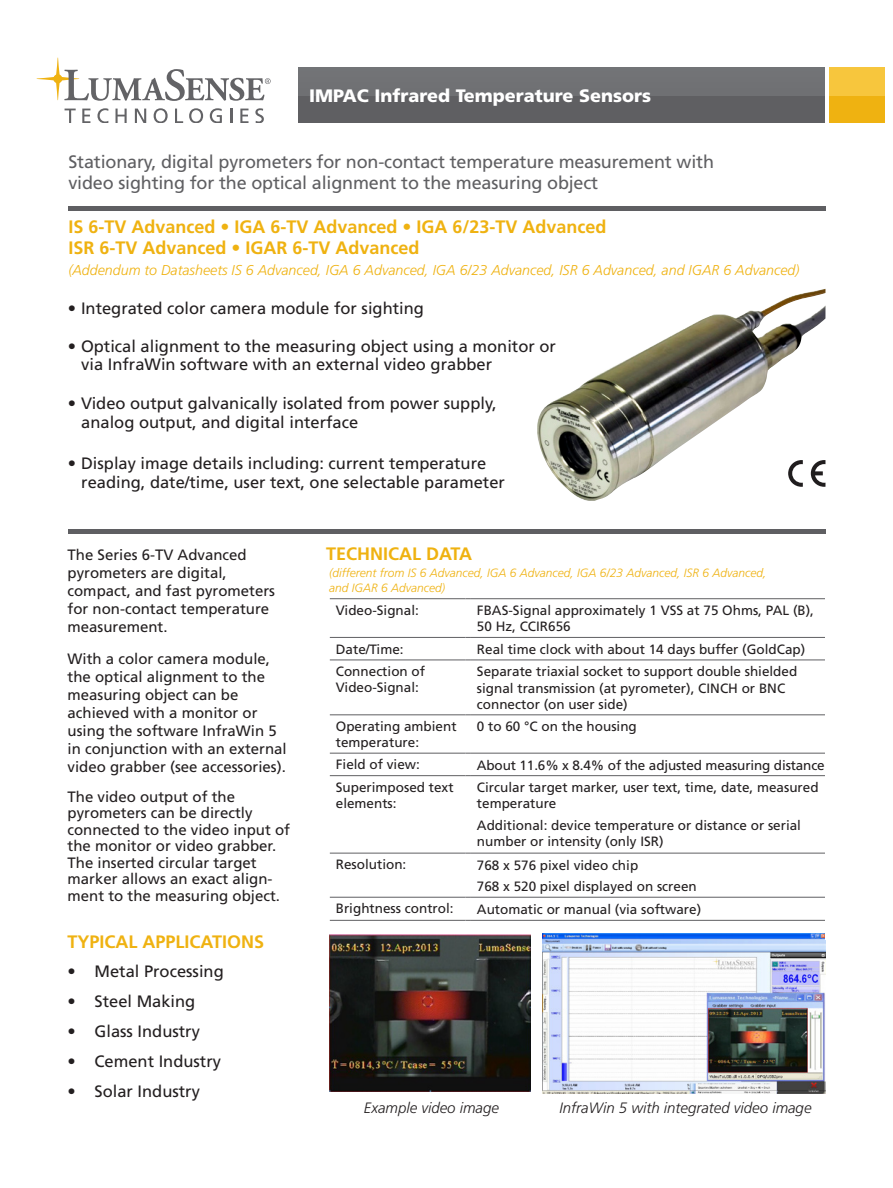
<style>
.page{position:relative;width:893px;height:1188px;background:#fff}
.page>*{position:absolute;margin:0;border:0;box-sizing:border-box;transform-origin:0 0}
.Sub_Heading_1__Gray{font:18px/21px "Frutiger";letter-spacing:-.01em;color:#5f5f62}
.Sub_Heading_2{font:700 18px/21px "Frutiger";color:#efb211}
.Bullet_List{font:700 18px "Frutiger";color:#efb211}
.t1{font:900 18px "Frutiger";color:#fff}
.t2{font:16.5px/19.8px "Frutiger";color:#231f20}
.Body_Text{font:15px/18px "Frutiger";color:#231f20}
.t3{font:italic 300 15px "Frutiger";color:#231f20}
.Sub_Heading_2-2{font:italic 300 14.25px "Frutiger";color:#efb211}
.Table_Body{font:13.5px/16.2px "Frutiger";color:#231f20}
.Bullet_List-2{font:italic 300 12px/14.4px "Frutiger";color:#efb211}
</style>
<div class="page">
<svg style="left:65px;top:109px;width:11px;height:14px"></svg>
<svg style="left:82px;top:109px;width:8px;height:14px"></svg>
<svg style="left:97px;top:108px;width:11px;height:15px"></svg>
<svg style="left:116px;top:109px;width:11px;height:14px"></svg>
<svg style="left:135px;top:109px;width:11px;height:14px"></svg>
<svg style="left:154px;top:108px;width:14px;height:15px"></svg>
<svg style="left:175px;top:109px;width:8px;height:14px"></svg>
<svg style="left:189px;top:108px;width:14px;height:15px"></svg>
<svg style="left:210px;top:108px;width:12px;height:15px"></svg>
<svg style="left:230px;top:109px;width:2px;height:14px"></svg>
<svg style="left:240px;top:109px;width:8px;height:14px"></svg>
<svg style="left:255px;top:108px;width:9px;height:15px"></svg>
<svg style="left:37px;top:58px;width:234px;height:43px"></svg>
<div style="left:298px;top:68px;width:527px;height:55px;background:linear-gradient(to right,#68686b,#68686b)"></div>
<svg style="left:829px;top:68px;width:55px;height:55px"></svg>
<div style="left:68px;top:206px;width:757px;height:5px;background:#5f5f62"></div>
<div style="left:68px;top:529px;width:757px;height:5px;background:#5f5f62"></div>
<img style="left:537px;top:289px;width:288px;height:212px">
<hr style="left:330px;top:598px;width:135px;height:1px;background:#5f5f62">
<hr style="left:471px;top:598px;width:360px;height:1px;background:#5f5f62">
<hr style="left:330px;top:637px;width:135px;height:1px;background:#5f5f62">
<hr style="left:471px;top:637px;width:360px;height:1px;background:#5f5f62">
<hr style="left:330px;top:660px;width:135px;height:1px;background:#5f5f62">
<hr style="left:471px;top:660px;width:360px;height:1px;background:#5f5f62">
<hr style="left:330px;top:714px;width:135px;height:1px;background:#5f5f62">
<hr style="left:471px;top:714px;width:360px;height:1px;background:#5f5f62">
<hr style="left:330px;top:753px;width:135px;height:1px;background:#5f5f62">
<hr style="left:471px;top:753px;width:360px;height:1px;background:#5f5f62">
<hr style="left:330px;top:775px;width:135px;height:1px;background:#5f5f62">
<hr style="left:471px;top:775px;width:360px;height:1px;background:#5f5f62">
<hr style="left:330px;top:853px;width:135px;height:1px;background:#5f5f62">
<hr style="left:471px;top:853px;width:360px;height:1px;background:#5f5f62">
<hr style="left:330px;top:897px;width:135px;height:1px;background:#5f5f62">
<hr style="left:471px;top:897px;width:360px;height:1px;background:#5f5f62">
<hr style="left:330px;top:920px;width:135px;height:1px;background:#5f5f62">
<hr style="left:471px;top:920px;width:360px;height:1px;background:#5f5f62">
<img style="left:329px;top:934px;width:202px;height:157px">
<img style="left:543px;top:934px;width:282px;height:160px">
<svg style="left:788px;top:460px;width:15px;height:27px"></svg>
<svg style="left:811px;top:460px;width:14px;height:27px"></svg>
<div style="left:825px;top:540px;width:26px;height:399px;background:#fff"></div>
<h1 class="t1" style="left:309px;top:85px;width:343px">IMPAC Infrared Temperature Sensors</h1>
<p class="Sub_Heading_1__Gray" style="left:68px;top:151px;width:647px">Stationary, digital pyrometers for non-contact temperature measurement with video sighting for the optical alignment to the measuring object</p>
<p class="Sub_Heading_2" style="left:68px;top:216px;width:540px">IS 6-TV Advanced • IGA 6-TV Advanced • IGA 6/23-TV Advanced<br>ISR 6-TV Advanced • IGAR 6-TV Advanced</p>
<p class="Sub_Heading_2-2" style="left:68px;top:262px;width:732px">(Addendum to Datasheets IS 6 Advanced, IGA 6 Advanced, IGA 6/23 Advanced, ISR 6 Advanced, and IGAR 6 Advanced)</p>
<p class="t2" style="left:68px;top:298px;width:358px">• Integrated color camera module for sighting</p>
<p class="t2" style="left:81px;top:338px;width:476px;line-height:18px;text-indent:-14px">• Optical alignment to the measuring object using a monitor or via InfraWin software with an external video grabber</p>
<p class="t2" style="left:81px;top:393px;width:417px;text-indent:-14px">• Video output galvanically isolated from power supply, analog output, and digital interface</p>
<p class="t2" style="left:81px;top:453px;width:425px;text-indent:-14px">• Display image details including: current temperature reading, date/time, user text, one selectable parameter</p>
<p class="Body_Text" style="left:68px;top:546px;width:209px">The Series 6-TV Advanced pyrometers are digital, compact, and fast pyrometers for non-contact temperature measurement.</p>
<p class="Body_Text" style="left:68px;top:650px;width:221px">With a color camera module, the optical alignment to the measuring object can be achieved with a monitor or using the software InfraWin 5 in conjunction with an external video grabber (see accessories).</p>
<p class="Body_Text" style="left:68px;top:788px;width:224px;line-height:16.5px">The video output of the pyrometers can be directly connected to the video input of the monitor or video grabber.<br>The inserted circular target marker allows an exact align&shy;ment to the measuring object.</p>
<p class="Bullet_List" style="left:68px;top:931px;width:198px">TYPICAL APPLICATIONS</p>
<p class="t2" style="left:68px;top:961px;width:158px">• Metal Processing</p>
<p class="t2" style="left:68px;top:991px;width:129px">• Steel Making</p>
<p class="t2" style="left:68px;top:1021px;width:134px">• Glass Industry</p>
<p class="t2" style="left:68px;top:1051px;width:155px">• Cement Industry</p>
<p class="t2" style="left:68px;top:1081px;width:134px">• Solar Industry</p>
<p class="Bullet_List" style="left:326px;top:543px;width:148px">TECHNICAL DATA</p>
<p class="Bullet_List-2" style="left:329px;top:566px;width:439px">(different from IS 6 Advanced, IGA 6 Advanced, IGA 6/23 Advanced, ISR 6 Advanced, and IGAR 6 Advanced)</p>
<p class="Table_Body" style="left:336px;top:602px;width:85px">Video-Signal:</p>
<p class="Table_Body" style="left:477px;top:602px;width:339px">FBAS-Signal approximately 1 VSS at 75 Ohms, PAL (B),<br>50 Hz, CCIR656</p>
<p class="Table_Body" style="left:336px;top:641px;width:69px">Date/Time:</p>
<p class="Table_Body" style="left:477px;top:641px;width:330px">Real time clock with about 14 days buffer (GoldCap)</p>
<p class="Table_Body" style="left:336px;top:663px;width:91px">Connection of<br>Video-Signal:</p>
<p class="Table_Body" style="left:477px;top:664px;width:322px">Separate triaxial socket to support double shielded signal transmission (at pyrometer), CINCH or BNC connector (on user side)</p>
<p class="Table_Body" style="left:336px;top:718px;width:122px">Operating ambient temperature:</p>
<p class="Table_Body" style="left:477px;top:718px;width:161px">0 to 60 °C on the housing</p>
<p class="Table_Body" style="left:336px;top:756px;width:86px">Field of view:</p>
<p class="Table_Body" style="left:477px;top:757px;width:349px">About 11.6% x 8.4% of the adjusted measuring distance</p>
<p class="Table_Body" style="left:336px;top:779px;width:119px">Superimposed text elements:</p>
<p class="Table_Body" style="left:477px;top:779px;width:343px">Circular target marker, user text, time, date, measured temperature</p>
<p class="Table_Body" style="left:477px;top:817px;width:326px">Additional: device temperature or distance or serial number or intensity (only ISR)</p>
<p class="Table_Body" style="left:336px;top:856px;width:72px">Resolution:</p>
<p class="Table_Body" style="left:477px;top:857px;width:163px">768 x 576 pixel video chip</p>
<p class="Table_Body" style="left:477px;top:878px;width:221px">768 x 520 pixel displayed on screen</p>
<p class="Table_Body" style="left:336px;top:900px;width:119px">Brightness control:</p>
<p class="Table_Body" style="left:477px;top:901px;width:226px">Automatic or manual (via software)</p>
<p class="t3" style="left:364px;top:1099px;width:136px">Example video image</p>
<p class="t3" style="left:560px;top:1099px;width:253px">InfraWin 5 with integrated video image</p>
</div>
